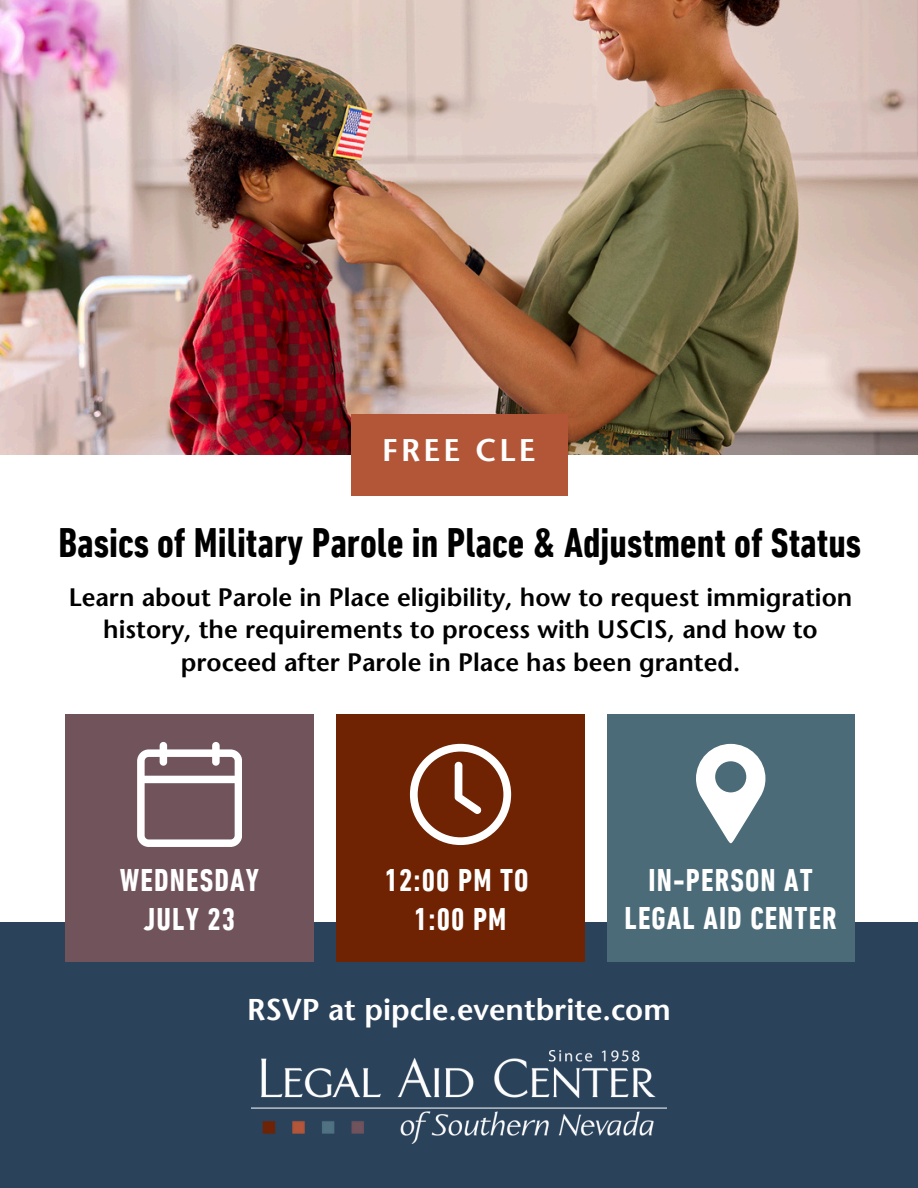
<style>
.page{position:relative;width:918px;height:1188px;background:#fff}
.page>*{position:absolute;margin:0;border:0;box-sizing:border-box;transform-origin:0 0}
.t1{font:700 condensed 42px "DIN Next LT Pro";color:#000}
.t2{font:700 condensed 32.1px/38.2px "DIN Next LT Pro";letter-spacing:.035em;color:#fff;text-align:center}
.t3{font:600 31.2px "Stone Sans Std";letter-spacing:.1em;color:#fff}
.t4{font:600 30px "Stone Sans Std";color:#fff}
.t5{font:600 25.2px/32.8px "Stone Sans Std";color:#000;text-align:center}
</style>
<div class="page">
<div style="left:0;top:922px;width:918px;height:266px;background:#2b425b"></div>
<img style="left:0;top:0;width:918px;height:454px">
<div style="left:351px;top:414px;width:216px;height:82px;background:#b35638"></div>
<img style="left:252px;top:1050px;width:415px;height:94px">
<div style="left:607px;top:714px;width:247px;height:247px;background:#4b6b79"></div>
<div style="left:336px;top:714px;width:249px;height:247px;background:#6f2303"></div>
<svg style="left:696px;top:744px;width:69px;height:100px"></svg>
<svg style="left:410px;top:744px;width:101px;height:101px"></svg>
<div style="left:65px;top:714px;width:249px;height:247px;background:#71535c"></div>
<svg style="left:137px;top:742px;width:105px;height:105px"></svg>
<h2 class="t3" style="left:382px;top:438px;width:155px">FREE CLE</h2>
<h1 class="t1" style="left:59px;top:525px;width:804px">Basics of Military Parole in Place &amp; Adjustment of Status</h1>
<p class="t5" style="left:69px;top:583px;width:785px">Learn about Parole in Place eligibility, how to request immigration history, the requirements to process with USCIS, and how to proceed after Parole in Place has been granted.</p>
<h2 class="t2" style="left:120px;top:864px;width:141px">WEDNESDAY<br>JULY 23</h2>
<p class="t2" style="left:385px;top:864px;width:145px">12:00 PM TO<br>1:00 PM</p>
<h2 class="t2" style="left:625px;top:864px;width:214px">IN-PERSON AT<br>LEGAL AID CENTER</h2>
<p class="t4" style="left:247px;top:998px;width:425px">RSVP at pipcle.eventbrite.com</p>
</div>
